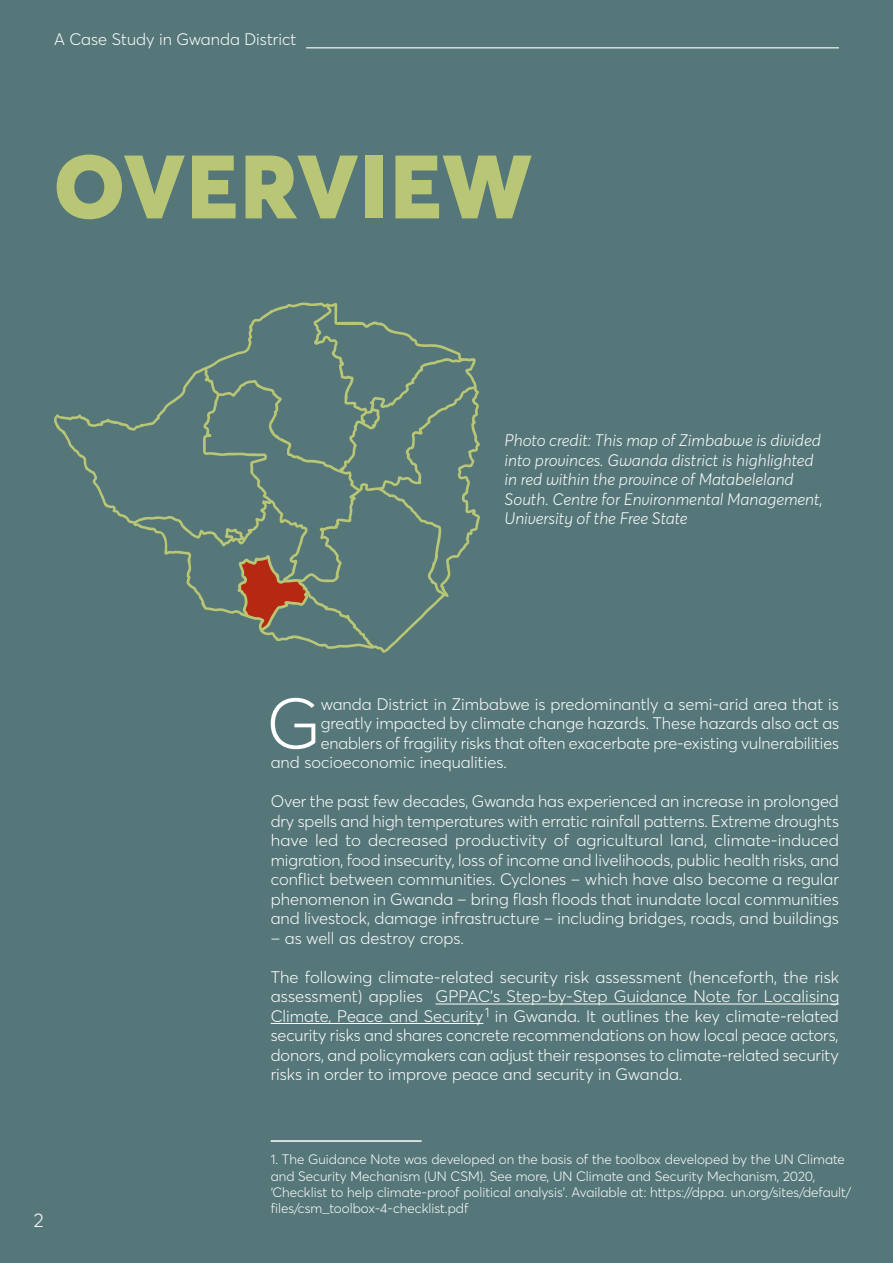
<style>
.page{position:relative;width:893px;height:1263px;background:#567779}
.page>*{position:absolute;margin:0;border:0;box-sizing:border-box;transform-origin:0 0}
.t1{font:900 88.5px "Averta PE";letter-spacing:.03em;color:#b8c676}
.t2{font:300 71.4px "Averta PE";color:#fff}
.t3{font:300 19.5px "Averta PE";color:#fff}
.t4{font:300 16.5px/19.5px "Averta PE";color:#fff;text-align:justify}
.t5{font:italic 300 16.5px/19.5px "Averta PE";color:#fff}
.t6{font:300 13.5px/16.2px "Averta PE";color:#fff}
</style>
<div class="page">
<hr style="left:435px;top:1004px;width:404px;height:1px;background:#fff">
<hr style="left:271px;top:1023px;width:212px;height:1px;background:#fff">
<svg style="left:55px;top:304px;width:424px;height:348px"></svg>
<svg style="left:440px;top:512px;width:40px;height:85px"></svg>
<svg style="left:56px;top:303px;width:273px;height:173px"></svg>
<svg style="left:248px;top:499px;width:23px;height:33px"></svg>
<svg style="left:239px;top:557px;width:89px;height:74px"></svg>
<hr style="left:271px;top:1140px;width:151px;height:2px;background:#fff">
<hr style="left:306px;top:47px;width:533px;height:1px;background:#fff">
<p class="t4" style="left:54px;top:29px;width:244px">A Case Study in Gwanda District</p>
<h1 class="t1" style="left:54px;top:124px;width:480px">OVERVIEW</h1>
<p class="t3" style="left:34px;top:1207px;width:11px">2</p>
<p class="t5" style="left:505px;top:431px;width:320px">Photo credit: This map of Zimbabwe is divided into provinces. Gwanda district is highlighted in red within the province of Matabeleland South. Centre for Environmental Management, University of the Free State</p>
<h2 class="t2" style="left:266px;top:675px;width:56px">G</h2>
<p class="t4" style="left:321px;top:694px;width:520px">wanda District in Zimbabwe is predominantly a semi-arid area that is</p>
<p class="t4" style="left:321px;top:713px;width:520px">greatly impacted by climate change hazards. These hazards also act as</p>
<p class="t4" style="left:321px;top:733px;width:520px">enablers of fragility risks that often exacerbate pre-existing vulnerabilities</p>
<p class="t4" style="left:271px;top:752px;width:237px">and socioeconomic inequalities.</p>
<p class="t4" style="left:271px;top:791px;width:570px">Over the past few decades, Gwanda has experienced an increase in prolonged dry spells and high temperatures with erratic rainfall patterns. Extreme droughts have led to decreased productivity of agricultural land, climate-induced migration, food insecurity, loss of income and livelihoods, public health risks, and conflict between communities. Cyclones – which have also become a regular phenomenon in Gwanda – bring flash floods that inundate local communities and livestock, damage infrastructure – including bridges, roads, and buildings</p>
<p class="t4" style="left:271px;top:928px;width:195px">– as well as destroy crops.</p>
<p class="t4" style="left:271px;top:967px;width:570px">The following climate-related security risk assessment (henceforth, the risk assessment) applies GPPAC’s Step-by-Step Guidance Note for Localising Climate, Peace and Security in Gwanda. It outlines the key climate-related security risks and shares concrete recommendations on how local peace actors, donors, and policymakers can adjust their responses to climate-related security risks in order to improve peace and security in Gwanda.</p>
<p class="t6" style="left:485px;top:1003px;width:6px">1</p>
<p class="t6" style="left:271px;top:1151px;width:582px">1. The Guidance Note was developed on the basis of the toolbox developed by the UN Climate and Security Mechanism (UN CSM). See more, UN Climate and Security Mechanism, 2020, ‘Checklist to help climate-proof political analysis’. Available at: https://dppa. un.org/sites/default/ files/csm_toolbox-4-checklist.pdf</p>
</div>
